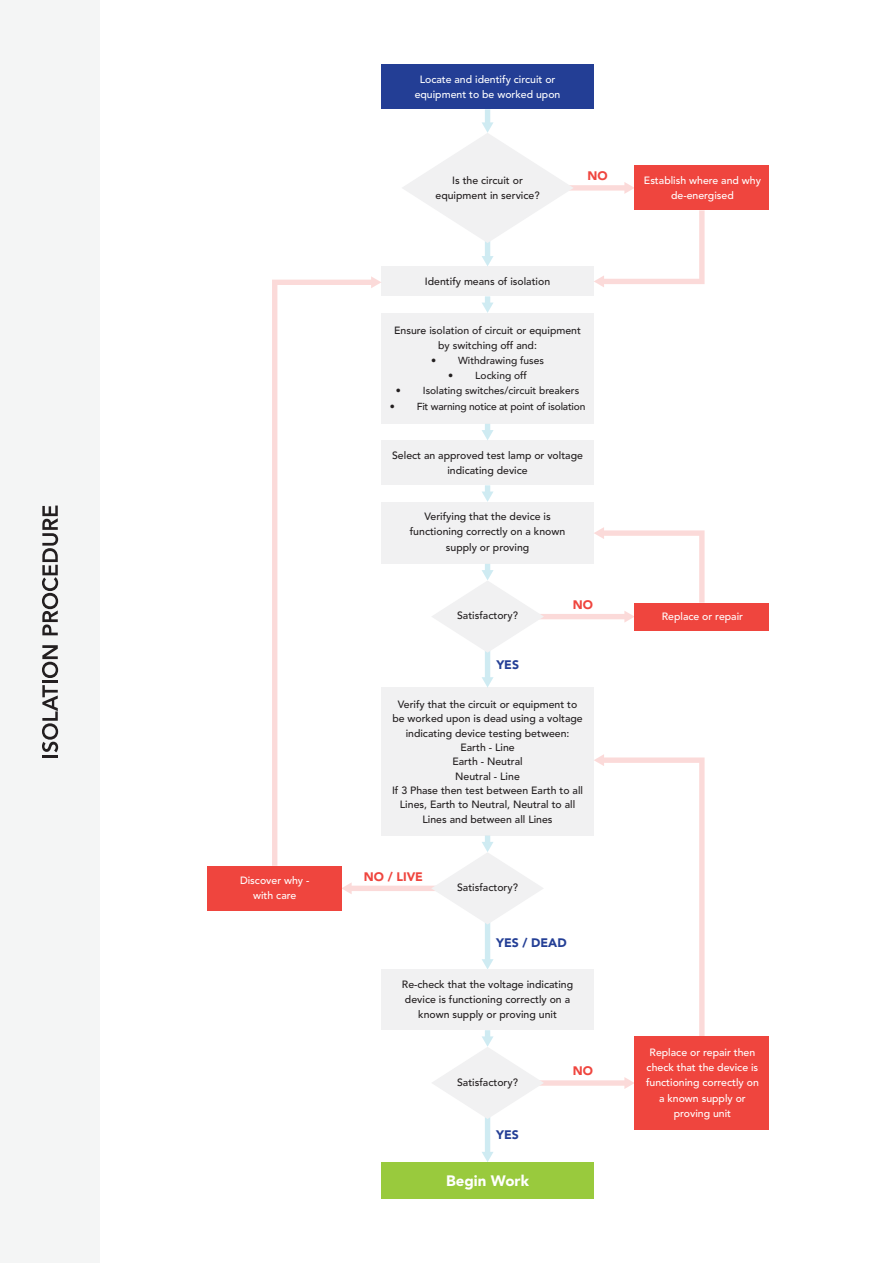
<style>
.page{position:relative;width:893px;height:1263px;background:#fff}
.page>*{position:absolute;margin:0;border:0;box-sizing:border-box;transform-origin:0 0}
.t1{font:900 15px "Avenir LT Pro";color:#fff}
.t2{font:900 12.3px "Avenir LT Pro";color:#233e95}
.t3{font:900 12.3px "Avenir LT Pro";color:#ef453e}
.t4{font:500 10.5px/14.2px "Avenir LT Pro";color:#231f20;text-align:center}
.t5{font:500 10.5px/15.1px "Avenir LT Pro";color:#fff;text-align:center}
.t6{font:500 10.5px/15.1px "Avenir";color:#231f20;text-align:center}
.t7{font:500 10.2px "Avenir";color:#231f20}
.t8{font:500 10.2px "Avenir";letter-spacing:-.02em;color:#231f20}
</style>
<div class="page">
<div style="left:381px;top:64px;width:213px;height:45px;background:#233e95"></div>
<div style="left:381px;top:1162px;width:213px;height:36px;background:#99ca3d"></div>
<div style="left:381px;top:440px;width:213px;height:45px;background:#f1f1f2"></div>
<div style="left:381px;top:502px;width:213px;height:62px;background:#f1f1f2"></div>
<div style="left:381px;top:313px;width:213px;height:111px;background:#f1f1f2"></div>
<div style="left:381px;top:687px;width:213px;height:149px;background:#f1f1f2"></div>
<div style="left:381px;top:266px;width:213px;height:30px;background:#f1f1f2"></div>
<div style="left:635px;top:165px;width:134px;height:45px;background:#ef453e"></div>
<div style="left:635px;top:1036px;width:134px;height:93px;background:#ef453e"></div>
<div style="left:635px;top:603px;width:134px;height:27px;background:#ef453e"></div>
<svg style="left:482px;top:296px;width:11px;height:17px"></svg>
<svg style="left:482px;top:424px;width:12px;height:16px"></svg>
<svg style="left:482px;top:485px;width:11px;height:17px"></svg>
<svg style="left:402px;top:109px;width:303px;height:178px"></svg>
<svg style="left:432px;top:527px;width:273px;height:160px"></svg>
<svg style="left:341px;top:754px;width:364px;height:408px"></svg>
<div style="left:207px;top:866px;width:134px;height:45px;background:#ef453e"></div>
<svg style="left:272px;top:276px;width:109px;height:590px"></svg>
<div style="left:0;top:0;width:99px;height:1263px;background:#f4f5f5"></div>
<svg style="left:42px;top:685px;width:16px;height:72px"></svg>
<hr style="left:42px;top:680px;width:16px;height:3px;background:#231f20">
<svg style="left:42px;top:645px;width:16px;height:33px"></svg>
<svg style="left:42px;top:505px;width:16px;height:130px"></svg>
<p class="t5" style="left:415px;top:72px;width:147px">Locate and identify circuit or equipment to be worked upon</p>
<p class="t4" style="left:436px;top:173px;width:106px;line-height:15.1px">Is the circuit or equipment in service?</p>
<p class="t3" style="left:587px;top:168px;width:22px">NO</p>
<p class="t4" style="left:425px;top:274px;width:127px">Identify means of isolation</p>
<p class="t6" style="left:394px;top:322px;width:188px">Ensure isolation of circuit or equipment by switching off and:</p>
<p class="t7" style="left:431px;top:352px;width:114px">• Withdrawing fuses</p>
<p class="t7" style="left:448px;top:367px;width:80px">• Locking off</p>
<p class="t7" style="left:396px;top:382px;width:185px">• Isolating switches/circuit breakers</p>
<p class="t8" style="left:390px;top:397px;width:197px">• Fit warning notice at point of isolation</p>
<p class="t4" style="left:392px;top:447px;width:192px;line-height:15.1px">Select an approved test lamp or voltage indicating device</p>
<p class="t4" style="left:410px;top:509px;width:157px;line-height:15.1px">Verifying that the device is functioning correctly on a known supply or proving</p>
<p class="t4" style="left:457px;top:609px;width:62px">Satisfactory?</p>
<p class="t2" style="left:496px;top:657px;width:24px">YES</p>
<p class="t3" style="left:573px;top:597px;width:22px">NO</p>
<p class="t4" style="left:392px;top:697px;width:193px">Verify that the circuit or equipment to be worked upon is dead using a voltage indicating device testing between:<br>Earth - Line<br>Earth - Neutral<br>Neutral - Line<br>If 3 Phase then test between Earth to all<br>Lines, Earth to Neutral, Neutral to all<br>Lines and between all Lines</p>
<p class="t5" style="left:240px;top:873px;width:71px">Discover why -</p>
<p class="t3" style="left:364px;top:869px;width:61px">NO / LIVE</p>
<p class="t5" style="left:253px;top:888px;width:45px">with care</p>
<p class="t4" style="left:457px;top:880px;width:62px">Satisfactory?</p>
<p class="t2" style="left:496px;top:935px;width:72px">YES / DEAD</p>
<p class="t4" style="left:402px;top:977px;width:173px;line-height:15.1px">Re-check that the voltage indicating device is functioning correctly on a known supply or proving unit</p>
<p class="t4" style="left:457px;top:1075px;width:62px">Satisfactory?</p>
<p class="t2" style="left:496px;top:1128px;width:24px">YES</p>
<h1 class="t1" style="left:446px;top:1171px;width:85px">Begin Work</h1>
<p class="t3" style="left:573px;top:1063px;width:22px">NO</p>
<p class="t5" style="left:644px;top:173px;width:119px">Establish where and why de-energised</p>
<p class="t5" style="left:662px;top:608px;width:83px">Replace or repair</p>
<p class="t5" style="left:646px;top:1045px;width:114px">Replace or repair then check that the device is functioning correctly on a known supply or proving unit</p>
</div>
